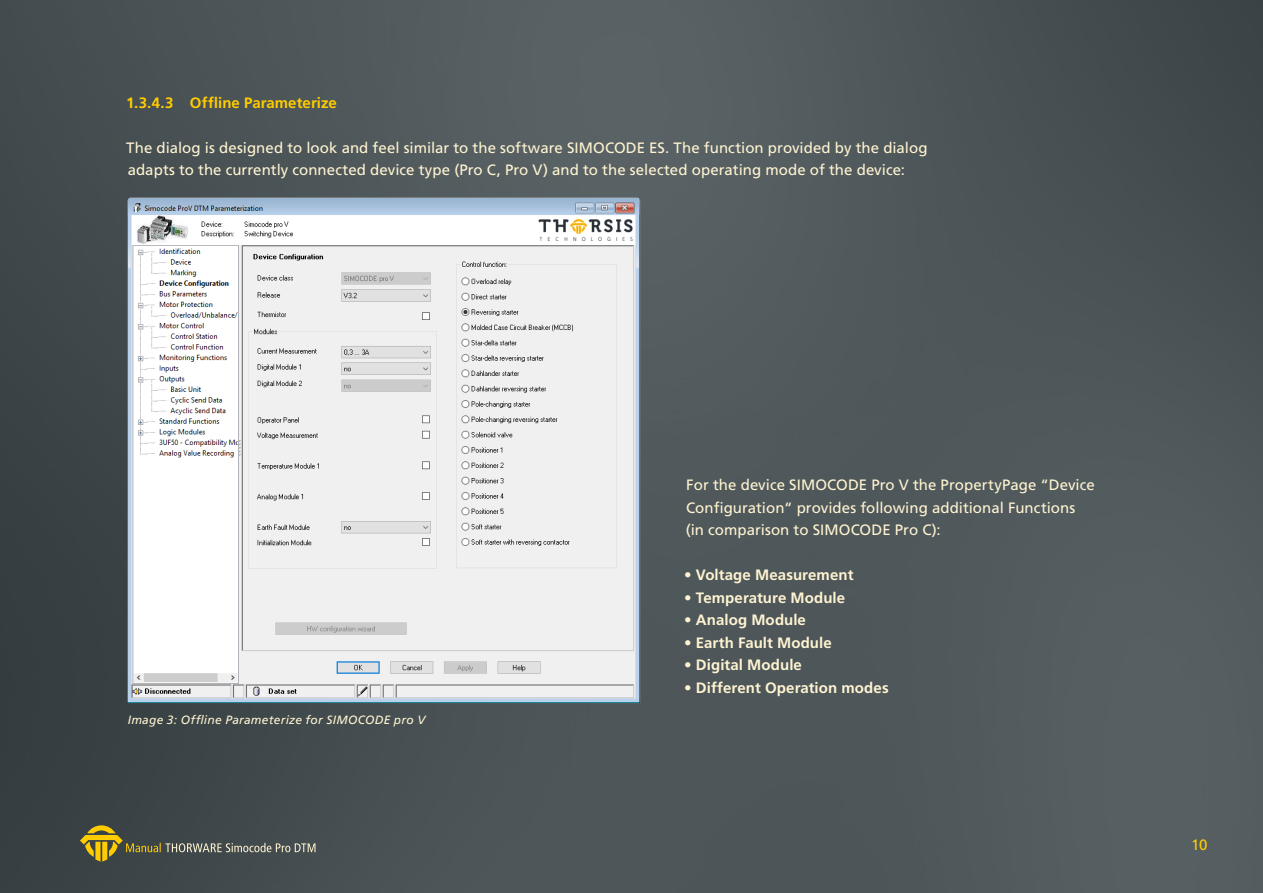
<style>
.page{position:relative;width:1263px;height:893px;background:#fff}
.page>*{position:absolute;margin:0;border:0;box-sizing:border-box;transform-origin:0 0}
.t1{font:15px/22.5px "Frutiger LT Std";letter-spacing:.005em;color:#fff4d1}
.t2{font:700 15px "Frutiger LT Std";letter-spacing:.005em;color:#fff4d1}
.t3{font:700 15px "Frutiger LT Std";letter-spacing:.005em;color:#fc0}
.t4{font:15px "Frutiger LT Std";color:#fc0}
.t5{font:italic 12px "Frutiger LT Std";letter-spacing:.025em;color:#fff4d1}
</style>
<div class="page">
<img style="left:0;top:0;width:1263px;height:893px">
<svg style="left:80px;top:825px;width:235px;height:37px;background:#585b4a"></svg>
<img style="left:128px;top:198px;width:512px;height:505px">
<p class="t3" style="left:126px;top:93px;width:212px">1.3.4.3 Offline Parameterize</p>
<p class="t1" style="left:126px;top:136px;width:803px">The dialog is designed to look and feel similar to the software SIMOCODE ES. The function provided by the dialog adapts to the currently connected device type (Pro C, Pro V) and to the selected operating mode of the device:</p>
<p class="t5" style="left:128px;top:713px;width:299px">Image 3: Offline Parameterize for SIMOCODE pro V</p>
<p class="t1" style="left:686px;top:474px;width:411px">For the device SIMOCODE Pro V the PropertyPage “Device<br>Configuration“ provides following additional Functions (in comparison to SIMOCODE Pro C):</p>
<p class="t2" style="left:684px;top:566px;width:171px">• Voltage Measurement</p>
<p class="t2" style="left:684px;top:588px;width:162px">• Temperature Module</p>
<p class="t2" style="left:684px;top:611px;width:123px">• Analog Module</p>
<p class="t2" style="left:684px;top:633px;width:149px">• Earth Fault Module</p>
<p class="t2" style="left:684px;top:656px;width:119px">• Digital Module</p>
<p class="t2" style="left:684px;top:678px;width:206px">• Different Operation modes</p>
<p class="t4" style="left:1191px;top:836px;width:18px">10</p>
</div>
